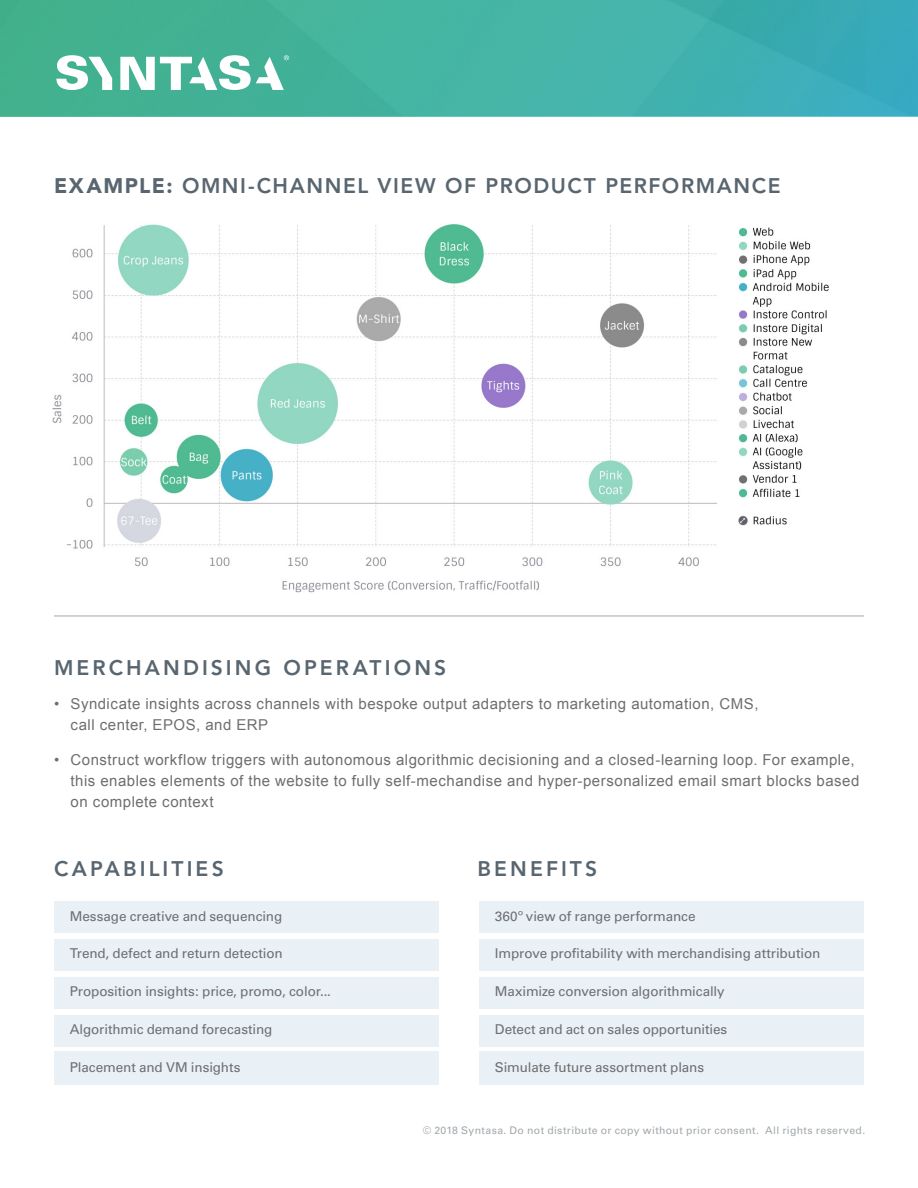
<style>
.page{position:relative;width:918px;height:1188px;background:#fff}
.page>*{position:absolute;margin:0;border:0;box-sizing:border-box;transform-origin:0 0}
.t1{font:800 21px "Avenir";letter-spacing:.075em;color:#596670}
.t2{font:800 21px "Avenir";letter-spacing:.145em;color:#596670}
.t3{font:15px/21px "Arial";letter-spacing:.035em;color:#6d6e71}
.Capabilities_and_Use{font:13.5px "Univers";letter-spacing:-.005em;color:#6d6e71}
.t4{font:10.5px "Univers";letter-spacing:.035em;color:#a2a8ac}
.s1{font-weight:900}
</style>
<div class="page">
<img style="left:0;top:0;width:918px;height:117px">
<svg style="left:56px;top:55px;width:56px;height:35px"></svg>
<svg style="left:120px;top:55px;width:169px;height:35px"></svg>
<img style="left:52px;top:224px;width:777px;height:369px">
<div style="left:54px;top:901px;width:384px;height:32px;background:#e9f1f6"></div>
<div style="left:54px;top:939px;width:384px;height:32px;background:#e9f1f6"></div>
<div style="left:54px;top:977px;width:384px;height:32px;background:#e9f1f6"></div>
<div style="left:54px;top:1015px;width:384px;height:32px;background:#e9f1f6"></div>
<div style="left:54px;top:1052px;width:384px;height:33px;background:#e9f1f6"></div>
<div style="left:479px;top:901px;width:385px;height:32px;background:#e9f1f6"></div>
<div style="left:479px;top:939px;width:385px;height:32px;background:#e9f1f6"></div>
<div style="left:479px;top:977px;width:385px;height:32px;background:#e9f1f6"></div>
<div style="left:479px;top:1015px;width:385px;height:32px;background:#e9f1f6"></div>
<div style="left:479px;top:1052px;width:385px;height:33px;background:#e9f1f6"></div>
<hr style="left:54px;top:616px;width:810px;height:1px;background:#a2a8ac">
<h2 class="t1" style="left:54px;top:174px;width:728px"><span class="s1">EXAMPLE:</span> OMNI-CHANNEL VIEW OF PRODUCT PERFORMANCE</h2>
<h2 class="t2" style="left:54px;top:655px;width:394px">MERCHANDISING OPERATIONS</h2>
<p class="t3" style="left:70px;top:694px;width:690px;text-indent:-16px">• Syndicate insights across channels with bespoke output adapters to marketing automation, CMS, call center, EPOS, and ERP</p>
<p class="t3" style="left:70px;top:749px;width:790px;text-indent:-16px">• Construct workflow triggers with autonomous algorithmic decisioning and a closed-learning loop. For example, this enables elements of the website to fully self-mechandise and hyper-personalized email smart blocks based on complete context</p>
<h2 class="t2" style="left:54px;top:856px;width:171px">CAPABILITIES</h2>
<h2 class="t2" style="left:478px;top:856px;width:121px">BENEFITS</h2>
<p class="Capabilities_and_Use" style="left:70px;top:908px;width:214px">Message creative and sequencing</p>
<p class="Capabilities_and_Use" style="left:70px;top:946px;width:214px">Trend, defect and return detection</p>
<p class="Capabilities_and_Use" style="left:70px;top:984px;width:263px">Proposition insights: price, promo, color...</p>
<p class="Capabilities_and_Use" style="left:70px;top:1021px;width:204px">Algorithmic demand forecasting</p>
<p class="Capabilities_and_Use" style="left:70px;top:1059px;width:172px">Placement and VM insights</p>
<p class="Capabilities_and_Use" style="left:495px;top:908px;width:202px">360º view of range performance</p>
<p class="Capabilities_and_Use" style="left:495px;top:946px;width:327px">Improve profitability with merchandising attribution</p>
<p class="Capabilities_and_Use" style="left:495px;top:984px;width:231px">Maximize conversion algorithmically</p>
<p class="Capabilities_and_Use" style="left:495px;top:1021px;width:234px">Detect and act on sales opportunities</p>
<p class="Capabilities_and_Use" style="left:495px;top:1059px;width:211px">Simulate future assortment plans</p>
<p class="t4" style="left:423px;top:1124px;width:444px">© 2018 Syntasa. Do not distribute or copy without prior consent. All rights reserved.</p>
</div>
